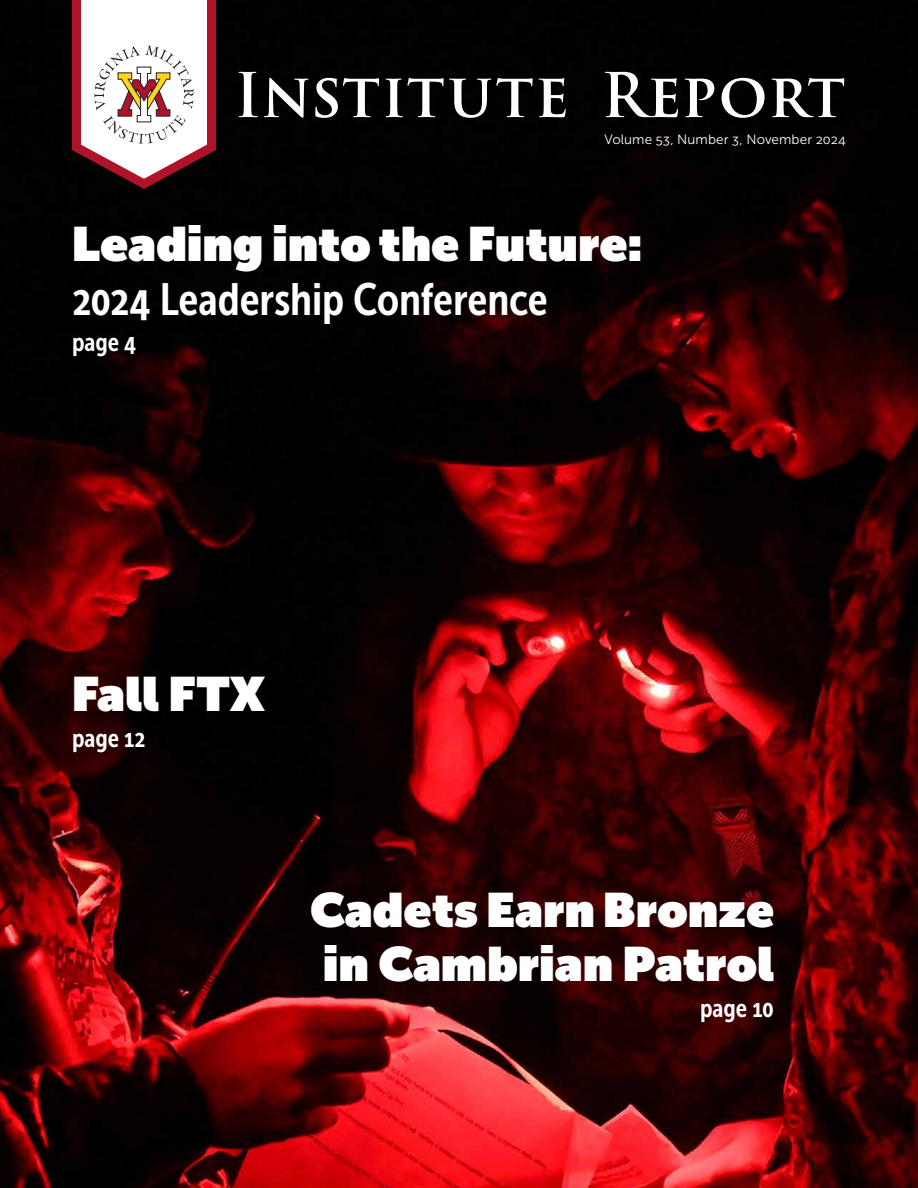
<style>
.page{position:relative;width:918px;height:1188px;background:#fff}
.page>*{position:absolute;margin:0;border:0;box-sizing:border-box;transform-origin:0 0}
.Flag-Institute_Report{font:600 60px "Trajan Pro 3";letter-spacing:.015em;color:#fff}
.headline_w_drop_Front_teaser{font:900 48px/54px "Museo Sans Display";letter-spacing:.01em;color:#fff}
.teaser_drophead{font:45px "Museo Sans Cond 700";letter-spacing:-.005em;color:#fff}
.teaser_p{font:25.5px "Museo Sans Cond 700";color:#fff}
.page_info_F_cover{font:13.5px "Museo Sans 300";letter-spacing:.01em;color:#fff}
</style>
<div class="page">
<img style="left:0;top:0;width:918px;height:1188px">
<svg style="left:68px;top:0;width:152px;height:194px"></svg>
<h1 class="Flag-Institute_Report" style="left:234px;top:52px;width:613px">Institute Report</h1>
<p class="page_info_F_cover" style="left:604px;top:132px;width:243px">Volume 53, Number 3, November 2024</p>
<h1 class="headline_w_drop_Front_teaser" style="left:72px;top:217px;width:572px">Leading into the Future:</h1>
<p class="teaser_drophead" style="left:72px;top:274px;width:477px">2024 Leadership Conference</p>
<p class="teaser_p" style="left:72px;top:328px;width:66px">page 4</p>
<h1 class="headline_w_drop_Front_teaser" style="left:72px;top:667px;width:194px">Fall FTX</h1>
<p class="teaser_p" style="left:72px;top:724px;width:75px">page 12</p>
<h1 class="headline_w_drop_Front_teaser" style="left:310px;top:883px;width:465px">Cadets Earn Bronze in Cambrian Patrol</h1>
<p class="teaser_p" style="left:700px;top:994px;width:75px">page 10</p>
</div>
